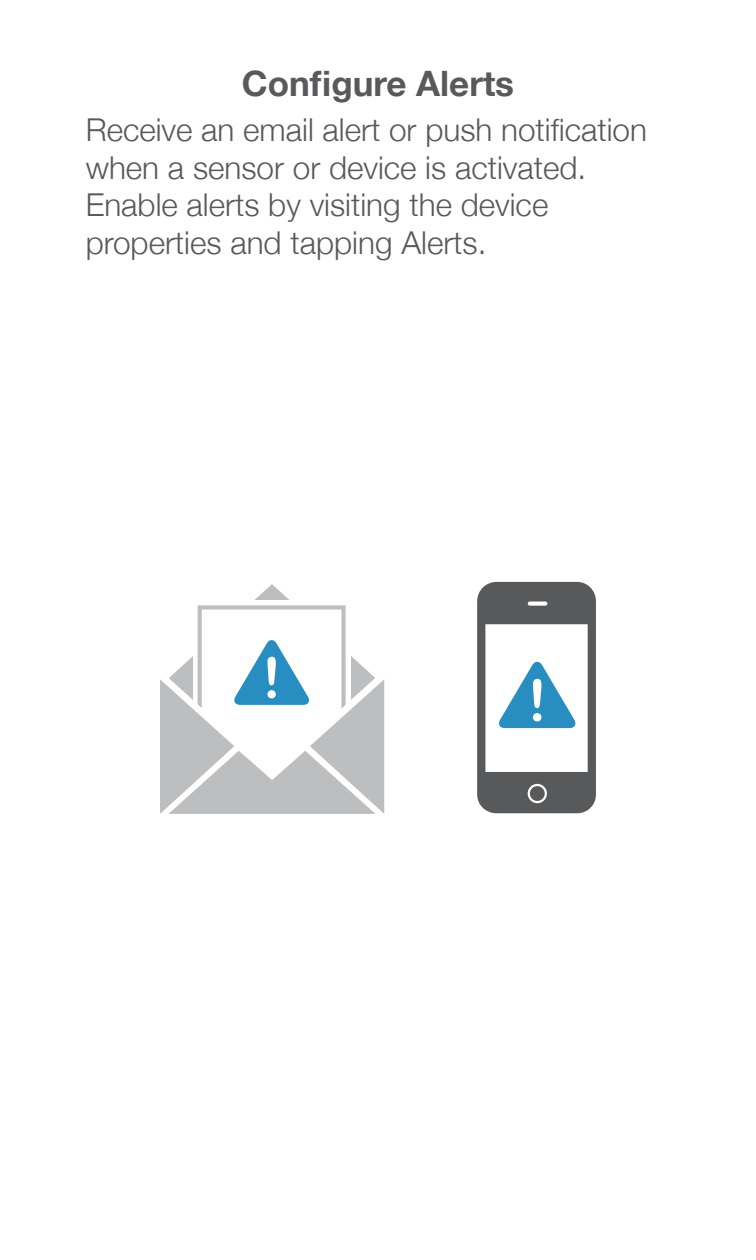
<style>
.page{position:relative;width:756px;height:1260px;background:#fff}
.page>*{position:absolute;margin:0;border:0;box-sizing:border-box;transform-origin:0 0}
.t1{font:57.75px "Arial Rounded MT Bold";color:#fff}
.t2{font:56.35px "Arial Rounded MT Bold";color:#fff}
.t3{font:700 35px "Helvetica Neue";color:#58595b}
.t4{font:300 31.5px/37.8px "Helvetica Neue";color:#58595b}
</style>
<div class="page">
<svg style="left:477px;top:582px;width:119px;height:231px"></svg>
<svg style="left:255px;top:584px;width:34px;height:16px"></svg>
<svg style="left:160px;top:605px;width:224px;height:209px"></svg>
<p class="t3" style="left:242px;top:56px;width:274px">Configure Alerts</p>
<p class="t4" style="left:86px;top:109px;width:563px">Receive an email alert or push notification when a sensor or device is activated.<br>Enable alerts by visiting the device properties and tapping Alerts.</p>
<h2 class="t2" style="left:262px;top:644px;width:20px">!</h2>
<h1 class="t1" style="left:528px;top:666px;width:21px">!</h1>
</div>
